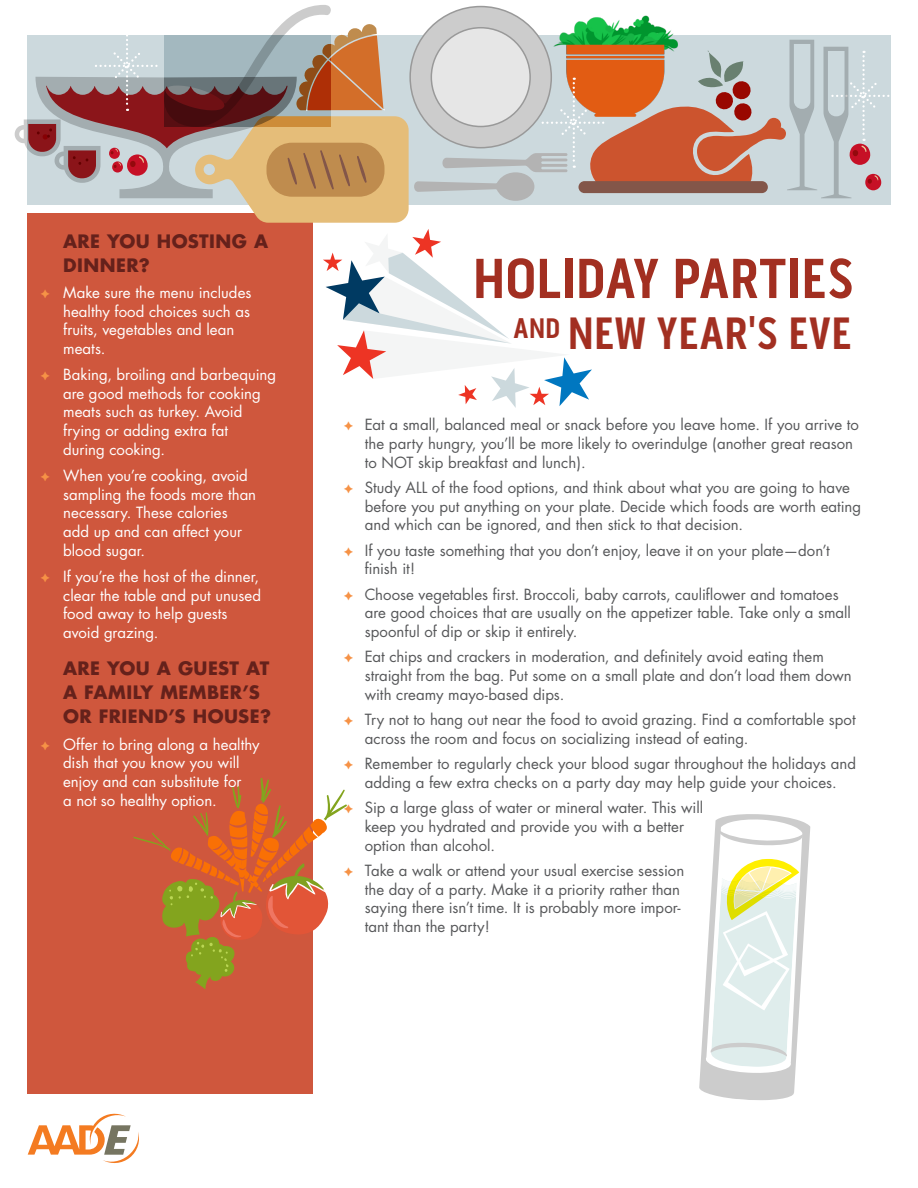
<style>
.page{position:relative;width:918px;height:1188px;background:#fff}
.page>*{position:absolute;margin:0;border:0;box-sizing:border-box;transform-origin:0 0}
.holiday_tips_intro{font:700 57.6px "Pill Gothic 300 mg";letter-spacing:-.015em;color:#a22f21}
.holiday_tips_intro-2{font:700 46.35px "Pill Gothic 300 mg";letter-spacing:.005em;color:#a22f21}
.holiday_tips_intro-3{font:700 28.95px "Pill Gothic 300 mg";color:#a22f21}
.holiday_subs{font:700 18px/24px "Futura";letter-spacing:.025em;color:#65211b}
.tips{font:15px/18.8px "Futura";color:#57585a}
.tips-2{font:15px/18.8px "Futura";color:#fff}
.s1{color:#f69246}
</style>
<div class="page">
<svg style="left:699px;top:814px;width:111px;height:286px"></svg>
<div style="left:27px;top:213px;width:285px;height:881px;background:#cf573d"></div>
<svg style="left:323px;top:229px;width:269px;height:179px"></svg>
<svg style="left:133px;top:778px;width:214px;height:211px"></svg>
<svg style="left:28px;top:1113px;width:111px;height:50px"></svg>
<img style="left:459px;top:229px;width:133px;height:9px">
<svg style="left:15px;top:5px;width:876px;height:218px"></svg>
<p class="holiday_subs" style="left:63px;top:229px;width:206px">ARE YOU HOSTING A<br>DINNER?</p>
<p class="tips-2" style="left:63px;top:283px;width:190px;text-indent:-23px"><span class="s1">✦</span> Make sure the menu includes healthy food choices such as fruits, vegetables and lean meats.</p>
<p class="tips-2" style="left:63px;top:365px;width:214px;text-indent:-23px"><span class="s1">✦</span> Baking, broiling and barbequing are good methods for cooking meats such as turkey. Avoid frying or adding extra fat<br>during cooking.</p>
<p class="tips-2" style="left:63px;top:466px;width:195px;text-indent:-23px"><span class="s1">✦</span> When you’re cooking, avoid sampling the foods more than necessary. These calories add up and can affect your blood sugar.</p>
<p class="tips-2" style="left:63px;top:567px;width:199px;text-indent:-23px"><span class="s1">✦</span> If you’re the host of the dinner, clear the table and put unused food away to help guests avoid grazing.</p>
<p class="holiday_subs" style="left:63px;top:656px;width:210px">ARE YOU A GUEST AT<br>A FAMILY MEMBER’S<br>OR FRIEND’S HOUSE?</p>
<p class="tips-2" style="left:63px;top:735px;width:198px;text-indent:-23px"><span class="s1">✦</span> Offer to bring along a healthy dish that you know you will enjoy and can substitute for<br>a not so healthy option.</p>
<p class="holiday_tips_intro" style="left:472px;top:244px;width:383px">HOLIDAY PARTIES</p>
<p class="holiday_tips_intro-2" style="left:568px;top:306px;width:286px">NEW YEAR'S EVE</p>
<p class="holiday_tips_intro-3" style="left:514px;top:311px;width:49px">AND</p>
<p class="tips" style="left:365px;top:415px;width:496px;text-indent:-21px"><span class="s1">✦</span> Eat a small, balanced meal or snack before you leave home. If you arrive to the party hungry, you’ll be more likely to overindulge (another great reason to NOT skip breakfast and lunch).</p>
<p class="tips" style="left:365px;top:478px;width:498px;text-indent:-21px"><span class="s1">✦</span> Study ALL of the food options, and think about what you are going to have before you put anything on your plate. Decide which foods are worth eating and which can be ignored, and then stick to that decision.</p>
<p class="tips" style="left:365px;top:541px;width:467px;text-indent:-21px"><span class="s1">✦</span> If you taste something that you don’t enjoy, leave it on your plate—don’t finish it!</p>
<p class="tips" style="left:365px;top:585px;width:488px;text-indent:-21px"><span class="s1">✦</span> Choose vegetables first. Broccoli, baby carrots, cauliflower and tomatoes are good choices that are usually on the appetizer table. Take only a small spoonful of dip or skip it entirely.</p>
<p class="tips" style="left:365px;top:648px;width:488px;text-indent:-21px"><span class="s1">✦</span> Eat chips and crackers in moderation, and definitely avoid eating them straight from the bag. Put some on a small plate and don’t load them down with creamy mayo-based dips.</p>
<p class="tips" style="left:365px;top:710px;width:492px;text-indent:-21px"><span class="s1">✦</span> Try not to hang out near the food to avoid grazing. Find a comfortable spot across the room and focus on socializing instead of eating.</p>
<p class="tips" style="left:344px;top:754px;width:514px;text-align:center"><span class="s1">✦</span> Remember to regularly check your blood sugar throughout the holidays and adding a few extra checks on a party day may help guide your choices.</p>
<p class="tips" style="left:365px;top:798px;width:340px;text-indent:-21px"><span class="s1">✦</span> Sip a large glass of water or mineral water. This will keep you hydrated and provide you with a better option than alcohol.</p>
<p class="tips" style="left:365px;top:861px;width:321px;text-indent:-21px"><span class="s1">✦</span> Take a walk or attend your usual exercise session the day of a party. Make it a priority rather than saying there isn’t time. It is probably more impor&shy;tant than the party!</p>
</div>
